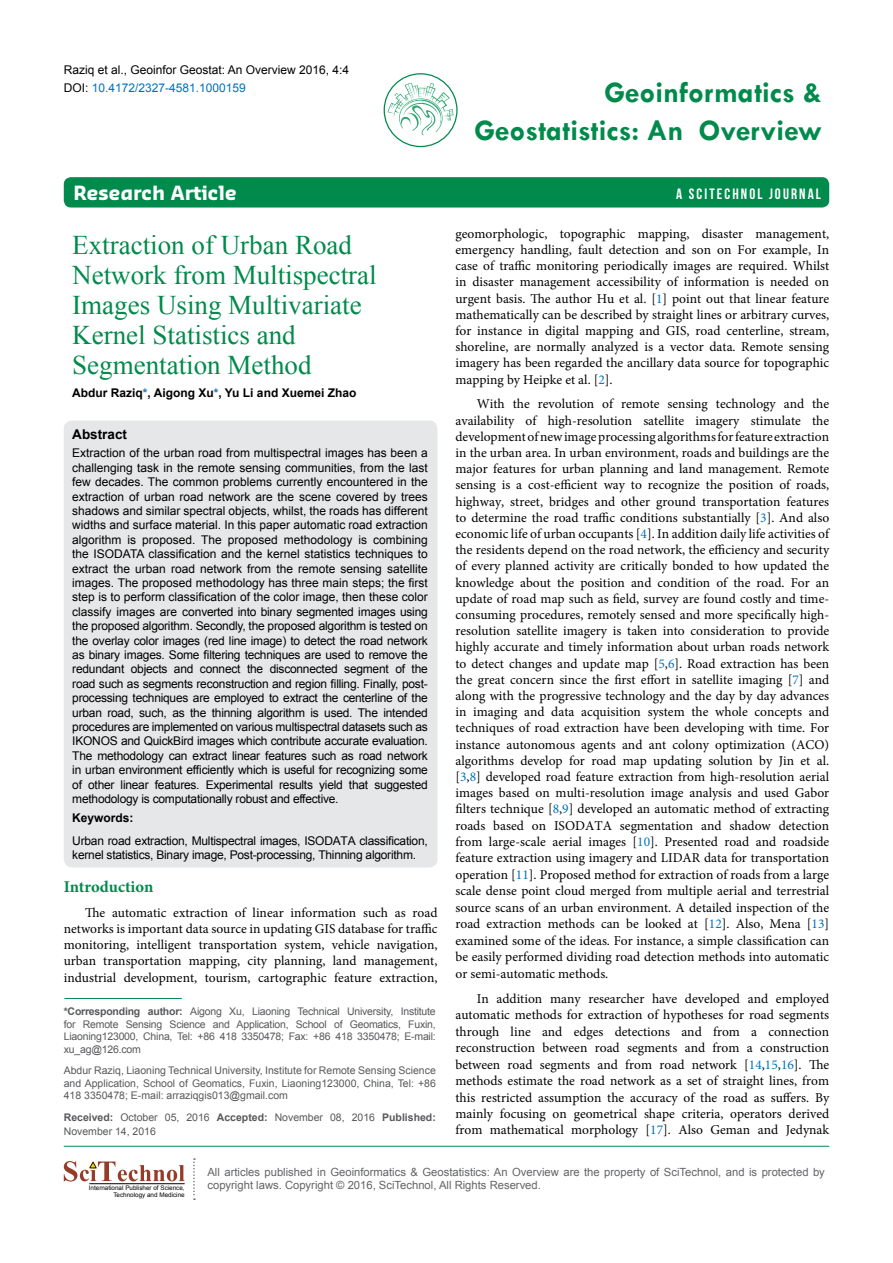
<style>
.page{position:relative;width:893px;height:1263px;background:#fff}
.page>*{position:absolute;margin:0;border:0;box-sizing:border-box;transform-origin:0 0}
.t1{font:700 30px/37.5px "Tw Cen";color:#008a4b;text-align:right}
.t2{font:27px/30px "Times New Roman";color:#008a4b}
.t3{font:700 19.2px "Sansa";color:#fff}
.t4{font:700 16.5px "Minion Pro";letter-spacing:-.005em;color:#008a4b}
.t5{font:15px "Bebas Neue";letter-spacing:.14em;color:#fff}
.t6{font:13.5px/16.2px "Minion Pro";color:#000;text-align:justify}
.t7{font:700 13.5px "Arial";color:#000}
.t8{font:12px/14.4px "Arial";letter-spacing:-.02em;color:#000;text-align:justify}
.t9{font:12px/18px "Arial";color:#000}
.t10{font:700 12px "Arial";color:#000}
.t11{font:11.25px/13.5px "Arial";color:#636466}
.t12{font:10.5px/12.6px "Arial";color:#58595b;text-align:justify}
.t13{font:6.3px/7.6px "Arial";color:#000;text-align:right}
.s1{color:#0072bc}
.s2{font-weight:700}
</style>
<div class="page">
<div style="left:64px;top:177px;width:765px;height:30px;background:#008a4b;border-radius:7px"></div>
<hr style="left:64px;top:1146px;width:765px;height:1px;background:#008a4b">
<svg style="left:193px;top:1158px;width:2px;height:42px"></svg>
<svg style="left:64px;top:1161px;width:121px;height:20px"></svg>
<hr style="left:89px;top:1183px;width:96px;height:1px;background:#000">
<svg style="left:387px;top:82px;width:67px;height:53px"></svg>
<div style="left:384px;top:73px;width:74px;height:74px;border:1px solid #008a4a;border-radius:50%"></div>
<div style="left:64px;top:420px;width:373px;height:447px;background:#e6e7e8;border-radius:9px"></div>
<hr style="left:64px;top:998px;width:118px;height:1px;background:#008a4b">
<p class="t9" style="left:64px;top:61px;width:287px">Raziq et al., Geoinfor Geostat: An Overview 2016, 4:4<br>DOI: <span class="s1">10.4172/2327-4581.1000159</span></p>
<h1 class="t1" style="left:475px;top:73px;width:349px">Geoinformatics &amp;<br>Geostatistics: An Overview</h1>
<h3 class="t3" style="left:74px;top:181px;width:165px">Research Article</h3>
<p class="t5" style="left:676px;top:186px;width:146px">A SCITECHNOL JOURNAL</p>
<h2 class="t2" style="left:72px;top:229px;width:306px">Extraction of Urban Road<br>Network from Multispectral<br>Images Using Multivariate<br>Kernel Statistics and<br>Segmentation Method</h2>
<p class="t10" style="left:72px;top:384px;width:286px">Abdur Raziq<span class="s1">*</span>, Aigong Xu<span class="s1">*</span>, Yu Li and Xuemei Zhao</p>
<p class="t7" style="left:72px;top:425px;width:56px">Abstract</p>
<p class="t8" style="left:72px;top:446px;width:357px">Extraction of the urban road from multispectral images has been a challenging task in the remote sensing communities, from the last few decades. The common problems currently encountered in the extraction of urban road network are the scene covered by trees shadows and similar spectral objects, whilst, the roads has different widths and surface material. In this paper automatic road extraction algorithm is proposed. The proposed methodology is combining the ISODATA classification and the kernel statistics techniques to extract the urban road network from the remote sensing satellite images. The proposed methodology has three main steps; the first step is to perform classification of the color image, then these color classify images are converted into binary segmented images using the proposed algorithm. Secondly, the proposed algorithm is tested on the overlay color images (red line image) to detect the road network as binary images. Some filtering techniques are used to remove the redundant objects and connect the disconnected segment of the road such as segments reconstruction and region filling. Finally, post&shy;processing techniques are employed to extract the centerline of the urban road, such, as the thinning algorithm is used. The intended procedures are implemented on various multispectral datasets such as IKONOS and QuickBird images which contribute accurate evaluation.<br>The methodology can extract linear features such as road network in urban environment efficiently which is useful for recognizing some of other linear features. Experimental results yield that suggested methodology is computationally robust and effective.</p>
<p class="t10" style="left:72px;top:809px;width:63px">Keywords:</p>
<p class="t8" style="left:72px;top:833px;width:357px">Urban road extraction, Multispectral images, ISODATA classification, kernel statistics, Binary image, Post-processing, Thinning algorithm.</p>
<p class="t4" style="left:64px;top:875px;width:91px">Introduction</p>
<p class="t6" style="left:64px;top:904px;width:375px;text-indent:21px">The automatic extraction of linear information such as road networks is important data source in updating GIS database for traffic monitoring, intelligent transportation system, vehicle navigation, urban transportation mapping, city planning, land management, industrial development, tourism, cartographic feature extraction,</p>
<p class="t12" style="left:64px;top:1005px;width:374px"><span class="s2">*Corresponding author:</span> Aigong Xu, Liaoning Technical University, Institute for Remote Sensing Science and Application, School of Geomatics, Fuxin, Liaoning123000, China, Tel: +86 418 3350478; Fax: +86 418 3350478; E-mail: xu_ag@126.com</p>
<p class="t12" style="left:64px;top:1064px;width:374px">Abdur Raziq, Liaoning Technical University, Institute for Remote Sensing Science and Application, School of Geomatics, Fuxin, Liaoning123000, China, Tel: +86<br>418 3350478; E-mail: arraziqgis013@gmail.com</p>
<p class="t12" style="left:64px;top:1111px;width:374px;line-height:13.5px"><span class="s2">Received:</span> October 05, 2016 <span class="s2">Accepted:</span> November 08, 2016 <span class="s2">Published:<br></span>November 14, 2016</p>
<p class="t6" style="left:455px;top:225px;width:375px">geomorphologic, topographic mapping, disaster management, emergency handling, fault detection and son on For example, In case of traffic monitoring periodically images are required. Whilst in disaster management accessibility of information is needed on urgent basis. The author Hu et al. [<span class="s1">1</span>] point out that linear feature mathematically can be described by straight lines or arbitrary curves, for instance in digital mapping and GIS, road centerline, stream, shoreline, are normally analyzed is a vector data. Remote sensing imagery has been regarded the ancillary data source for topographic mapping by Heipke et al. [<span class="s1">2</span>].</p>
<p class="t6" style="left:455px;top:396px;width:375px;text-indent:21px">With the revolution of remote sensing technology and the availability of high-resolution satellite imagery stimulate the development of new image processing algorithms for feature extraction in the urban area. In urban environment, roads and buildings are the major features for urban planning and land management. Remote sensing is a cost-efficient way to recognize the position of roads, highway, street, bridges and other ground transportation features to determine the road traffic conditions substantially [<span class="s1">3</span>]. And also economic life of urban occupants [<span class="s1">4</span>]. In addition daily life activities of the residents depend on the road network, the efficiency and security of every planned activity are critically bonded to how updated the knowledge about the position and condition of the road. For an update of road map such as field, survey are found costly and time&shy;consuming procedures, remotely sensed and more specifically high&shy;resolution satellite imagery is taken into consideration to provide highly accurate and timely information about urban roads network to detect changes and update map [<span class="s1">5</span>,<span class="s1">6</span>]. Road extraction has been the great concern since the first effort in satellite imaging [<span class="s1">7</span>] and along with the progressive technology and the day by day advances in imaging and data acquisition system the whole concepts and techniques of road extraction have been developing with time. For instance autonomous agents and ant colony optimization (ACO) algorithms develop for road map updating solution by Jin et al. [<span class="s1">3</span>,<span class="s1">8</span>] developed road feature extraction from high-resolution aerial images based on multi-resolution image analysis and used Gabor filters technique [<span class="s1">8</span>,<span class="s1">9</span>] developed an automatic method of extracting roads based on ISODATA segmentation and shadow detection from large-scale aerial images [<span class="s1">10</span>]. Presented road and roadside feature extraction using imagery and LIDAR data for transportation operation [<span class="s1">11</span>]. Proposed method for extraction of roads from a large scale dense point cloud merged from multiple aerial and terrestrial source scans of an urban environment. A detailed inspection of the road extraction methods can be looked at [<span class="s1">12</span>]. Also, Mena [<span class="s1">13</span>] examined some of the ideas. For instance, a simple classification can be easily performed dividing road detection methods into automatic or semi-automatic methods.</p>
<p class="t6" style="left:455px;top:990px;width:375px;text-indent:21px">In addition many researcher have developed and employed automatic methods for extraction of hypotheses for road segments through line and edges detections and from a connection reconstruction between road segments and from a construction between road segments and from road network [<span class="s1">14</span>,<span class="s1">15</span>,<span class="s1">16</span>]. The methods estimate the road network as a set of straight lines, from this restricted assumption the accuracy of the road as suffers. By mainly focusing on geometrical shape criteria, operators derived from mathematical morphology [<span class="s1">17</span>]. Also Geman and Jedynak</p>
<p class="t13" style="left:89px;top:1184px;width:97px">International Publisher of Science,<br>Technology and Medicine</p>
<p class="t11" style="left:207px;top:1165px;width:619px">All articles published in Geoinformatics &amp; Geostatistics: An Overview are the property of SciTechnol, and is protected by copyright laws. Copyright © 2016, SciTechnol, All Rights Reserved.</p>
</div>
